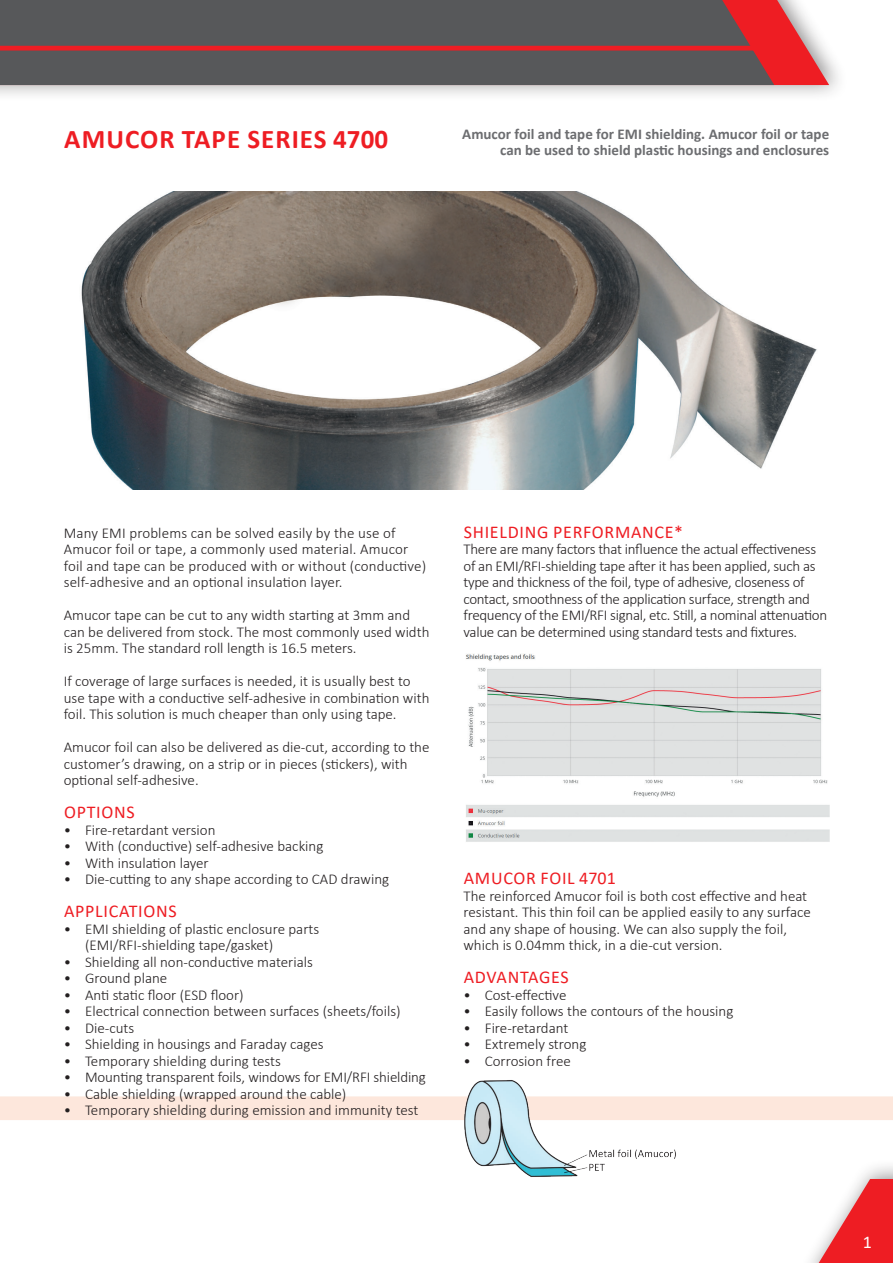
<style>
.page{position:relative;width:893px;height:1263px;background:#fff}
.page>*{position:absolute;margin:0;border:0;box-sizing:border-box;transform-origin:0 0}
.kop_18pt{font:700 27px "Calibri";letter-spacing:.04em;color:#ee1d23}
.kop_12pt{font:18px "Calibri";letter-spacing:.04em;color:#ee1d23}
.platte_tekst_productomschrijving{font:18px "Calibri";letter-spacing:.04em;color:#ee1d23}
.t1{font:18px "Calibri";color:#fff}
.platte_tekst_productomschrijving-2{font:300 15px/16.5px "Calibri";color:#231f20}
.platte_tekst_productomschrijving-3{font:300 15px/16.5px "Calibri";letter-spacing:-.02em;color:#231f20}
.platte_tekst_10pt_70{font:700 15px/16.5px "Calibri";color:#6c6d70;text-align:right}
</style>
<div class="page">
<svg style="left:0;top:1096px;width:893px;height:167px"></svg>
<div style="left:0;top:0;width:849px;height:102px;background:#231f20;opacity:.5"></div>
<svg style="left:774px;top:0;width:55px;height:85px;fill:#ee1d23"></svg>
<svg style="left:0;top:0;width:774px;height:85px;background:#aa373b"></svg>
<svg style="left:0;top:0;width:756px;height:84px;background:#615356"></svg>
<img style="left:81px;top:191px;width:736px;height:298px">
<img style="left:466px;top:654px;width:363px;height:188px">
<img style="left:463px;top:1080px;width:320px;height:102px">
<p class="kop_18pt" style="left:64px;top:120px;width:325px">AMUCOR TAPE SERIES 4700</p>
<p class="platte_tekst_10pt_70" style="left:462px;top:125px;width:368px">Amucor foil and tape for EMI shielding. Amucor foil or tape can be used to shield plastic housings and enclosures</p>
<p class="platte_tekst_productomschrijving-2" style="left:64px;top:524px;width:364px">Many EMI problems can be solved easily by the use of Amucor foil or tape, a commonly used material. Amucor foil and tape can be produced with or without (conductive) self-adhesive and an optional insulation layer.</p>
<p class="platte_tekst_productomschrijving-2" style="left:64px;top:607px;width:367px">Amucor tape can be cut to any width starting at 3mm and can be delivered from stock. The most commonly used width is 25mm. The standard roll length is 16.5 meters.</p>
<p class="platte_tekst_productomschrijving-2" style="left:64px;top:673px;width:367px">If coverage of large surfaces is needed, it is usually best to use tape with a conductive self-adhesive in combination with foil. This solution is much cheaper than only using tape.</p>
<p class="platte_tekst_productomschrijving-2" style="left:64px;top:739px;width:367px">Amucor foil can also be delivered as die-cut, according to the customer’s drawing, on a strip or in pieces (stickers), with optional self-adhesive.</p>
<p class="platte_tekst_productomschrijving" style="left:64px;top:800px;width:72px">OPTIONS</p>
<p class="platte_tekst_productomschrijving-2" style="left:64px;top:821px;width:153px">• Fire-retardant version</p>
<p class="platte_tekst_productomschrijving-2" style="left:64px;top:838px;width:261px">• With (conductive) self-adhesive backing</p>
<p class="platte_tekst_productomschrijving-2" style="left:64px;top:854px;width:147px">• With insulation layer</p>
<p class="platte_tekst_productomschrijving-2" style="left:64px;top:871px;width:327px">• Die-cutting to any shape according to CAD drawing</p>
<p class="kop_12pt" style="left:64px;top:899px;width:114px">APPLICATIONS</p>
<p class="platte_tekst_productomschrijving-2" style="left:85px;top:920px;width:236px;text-indent:-21px">• EMI shielding of plastic enclosure parts (EMI/RFI-shielding tape/gasket)</p>
<p class="platte_tekst_productomschrijving-2" style="left:64px;top:953px;width:251px">• Shielding all non-conductive materials</p>
<p class="platte_tekst_productomschrijving-2" style="left:64px;top:970px;width:105px">• Ground plane</p>
<p class="platte_tekst_productomschrijving-2" style="left:64px;top:986px;width:181px">• Anti static floor (ESD floor)</p>
<p class="platte_tekst_productomschrijving-2" style="left:64px;top:1003px;width:338px">• Electrical connection between surfaces (sheets/foils)</p>
<p class="platte_tekst_productomschrijving-2" style="left:64px;top:1019px;width:72px">• Die-cuts</p>
<p class="platte_tekst_productomschrijving-2" style="left:64px;top:1036px;width:261px">• Shielding in housings and Faraday cages</p>
<p class="platte_tekst_productomschrijving-2" style="left:64px;top:1052px;width:219px">• Temporary shielding during tests</p>
<p class="platte_tekst_productomschrijving-2" style="left:64px;top:1069px;width:364px">• Mounting transparent foils, windows for EMI/RFI shielding</p>
<p class="platte_tekst_productomschrijving-2" style="left:64px;top:1085px;width:284px">• Cable shielding (wrapped around the cable)</p>
<p class="platte_tekst_productomschrijving-2" style="left:64px;top:1102px;width:356px">• Temporary shielding during emission and immunity test</p>
<p class="kop_12pt" style="left:464px;top:519px;width:221px">SHIELDING PERFORMANCE*</p>
<p class="platte_tekst_productomschrijving-3" style="left:463px;top:541px;width:365px">There are many factors that influence the actual effectiveness of an EMI/RFI-shielding tape after it has been applied, such as type and thickness of the foil, type of adhesive, closeness of contact, smoothness of the application surface, strength and frequency of the EMI/RFI signal, etc. Still, a nominal attenuation value can be determined using standard tests and fixtures.</p>
<p class="kop_12pt" style="left:464px;top:866px;width:153px">AMUCOR FOIL 4701</p>
<p class="platte_tekst_productomschrijving-2" style="left:463px;top:887px;width:349px">The reinforced Amucor foil is both cost effective and heat resistant. This thin foil can be applied easily to any surface and any shape of housing. We can also supply the foil, which is 0.04mm thick, in a die-cut version.</p>
<p class="kop_12pt" style="left:464px;top:965px;width:106px">ADVANTAGES</p>
<p class="platte_tekst_productomschrijving-2" style="left:463px;top:986px;width:104px">• Cost-effective</p>
<p class="platte_tekst_productomschrijving-2" style="left:463px;top:1003px;width:271px">• Easily follows the contours of the housing</p>
<p class="platte_tekst_productomschrijving-2" style="left:463px;top:1019px;width:106px">• Fire-retardant</p>
<p class="platte_tekst_productomschrijving-2" style="left:463px;top:1036px;width:124px">• Extremely strong</p>
<p class="platte_tekst_productomschrijving-2" style="left:463px;top:1052px;width:109px">• Corrosion free</p>
<p class="t1" style="left:863px;top:1229px;width:11px">1</p>
</div>
